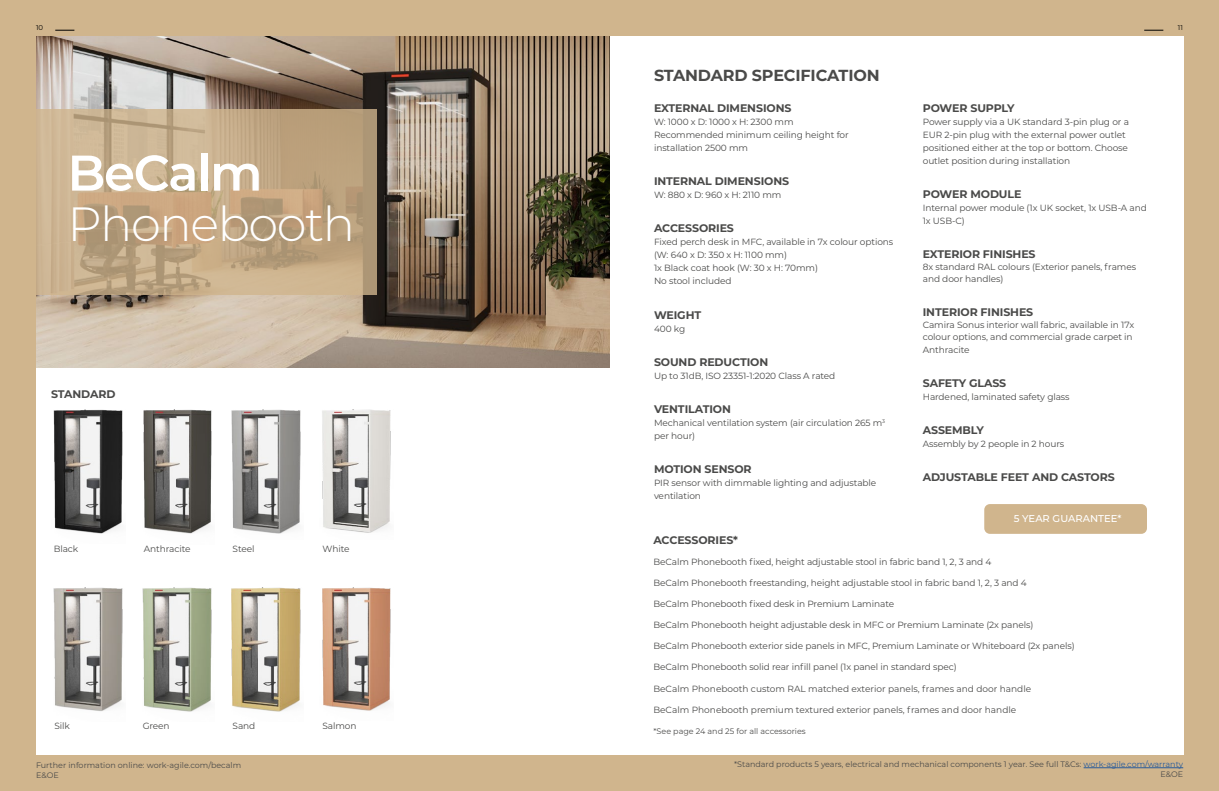
<style>
.page{position:relative;width:1219px;height:791px;background:#fff}
.page>*{position:absolute;margin:0;border:0;box-sizing:border-box;transform-origin:0 0}
.t1{font:600 50px "Montserrat";letter-spacing:-.03em;color:#fff}
.t2{font:300 48px "Montserrat";letter-spacing:-.03em;color:#fff}
.t3{font:700 16px "Montserrat";letter-spacing:-.01em;color:#4a4a49}
.t4{font:700 11px "Montserrat";letter-spacing:-.01em;color:#4a4a49}
.t5{font:500 10px "Montserrat";color:#fff}
.t6{font:9px/13px "Montserrat";letter-spacing:-.01em;color:#4a4a49}
.t7{font:8px/9.6px "Montserrat";color:#4a4a49;text-align:right}
.t8{font:7px "Montserrat";color:#000}
.s1{color:#275b9b}
</style>
<div class="page">
<div style="left:610px;top:0;width:609px;height:791px;background:#d0b58d"></div>
<div style="left:610px;top:36px;width:573px;height:719px;background:#fff"></div>
<hr style="left:1084px;top:767px;width:99px;height:1px;background:#275b9b">
<svg style="left:1144px;top:30px;width:19px;height:1px"></svg>
<div style="left:0;top:0;width:609px;height:791px;background:#d0b58d"></div>
<svg style="left:55px;top:30px;width:19px;height:1px"></svg>
<div style="left:36px;top:36px;width:573px;height:719px;background:#fff"></div>
<img style="left:36px;top:36px;width:573px;height:331px">
<svg style="left:36px;top:109px;width:341px;height:185px;background:#c2a886"></svg>
<div style="left:984px;top:504px;width:163px;height:30px;background:#d0b58d;border-radius:6px"></div>
<img style="left:143px;top:587px;width:69px;height:125px">
<img style="left:143px;top:409px;width:69px;height:125px">
<img style="left:54px;top:587px;width:69px;height:124px">
<img style="left:53px;top:409px;width:70px;height:125px">
<img style="left:231px;top:587px;width:70px;height:125px">
<img style="left:231px;top:409px;width:70px;height:125px">
<img style="left:322px;top:587px;width:69px;height:124px">
<img style="left:322px;top:409px;width:69px;height:124px">
<p class="t8" style="left:36px;top:23px;width:9px">10</p>
<h1 class="t1" style="left:67px;top:137px;width:197px">BeCalm</h1>
<h2 class="t2" style="left:67px;top:191px;width:289px">Phonebooth</h2>
<p class="t4" style="left:51px;top:386px;width:66px">STANDARD</p>
<p class="t6" style="left:54px;top:542px;width:26px">Black</p>
<p class="t6" style="left:144px;top:542px;width:48px">Anthracite</p>
<p class="t6" style="left:233px;top:542px;width:23px">Steel</p>
<p class="t6" style="left:322px;top:542px;width:29px">White</p>
<p class="t6" style="left:54px;top:719px;width:17px">Silk</p>
<p class="t6" style="left:143px;top:719px;width:29px">Green</p>
<p class="t6" style="left:233px;top:719px;width:24px">Sand</p>
<p class="t6" style="left:322px;top:719px;width:36px">Salmon</p>
<p class="t7" style="left:36px;top:760px;width:207px;text-align:left">Further information online: work-agile.com/becalm<br>E&amp;OE</p>
<h3 class="t3" style="left:654px;top:63px;width:227px">STANDARD SPECIFICATION</h3>
<p class="t4" style="left:654px;top:100px;width:139px">EXTERNAL DIMENSIONS</p>
<p class="t6" style="left:654px;top:115px;width:196px">W: 1000 x D: 1000 x H: 2300 mm<br>Recommended minimum ceiling height for installation 2500 mm</p>
<p class="t4" style="left:654px;top:174px;width:137px">INTERNAL DIMENSIONS</p>
<p class="t6" style="left:654px;top:188px;width:129px">W: 880 x D: 960 x H: 2110 mm</p>
<p class="t4" style="left:654px;top:221px;width:81px">ACCESSORIES</p>
<p class="t6" style="left:654px;top:235px;width:241px">Fixed perch desk in MFC, available in 7x colour options (W: 640 x D: 350 x H: 1100 mm)<br>1x Black coat hook (W: 30 x H: 70mm)<br>No stool included</p>
<p class="t4" style="left:654px;top:307px;width:49px">WEIGHT</p>
<p class="t6" style="left:654px;top:321px;width:33px">400 kg</p>
<p class="t4" style="left:654px;top:354px;width:116px">SOUND REDUCTION</p>
<p class="t6" style="left:654px;top:369px;width:183px">Up to 31dB, ISO 23351-1:2020 Class A rated</p>
<p class="t4" style="left:654px;top:401px;width:78px">VENTILATION</p>
<p class="t6" style="left:654px;top:416px;width:233px">Mechanical ventilation system (air circulation 265 m<sup>3 </sup>per hour)</p>
<p class="t4" style="left:654px;top:461px;width:99px">MOTION SENSOR</p>
<p class="t6" style="left:654px;top:476px;width:224px">PIR sensor with dimmable lighting and adjustable ventilation</p>
<p class="t4" style="left:923px;top:100px;width:93px">POWER SUPPLY</p>
<p class="t6" style="left:923px;top:115px;width:208px">Power supply via a UK standard 3-pin plug or a EUR 2-pin plug with the external power outlet positioned either at the top or bottom. Choose outlet position during installation</p>
<p class="t4" style="left:923px;top:187px;width:100px">POWER MODULE</p>
<p class="t6" style="left:923px;top:201px;width:226px">Internal power module (1x UK socket, 1x USB-A and<br>1x USB-C)</p>
<p class="t4" style="left:923px;top:247px;width:114px">EXTERIOR FINISHES</p>
<p class="t6" style="left:923px;top:261px;width:215px;line-height:12px">8x standard RAL colours (Exterior panels, frames and door handles)</p>
<p class="t4" style="left:923px;top:304px;width:112px">INTERIOR FINISHES</p>
<p class="t6" style="left:923px;top:318px;width:213px;line-height:12px">Camira Sonus interior wall fabric, available in 17x colour options, and commercial grade carpet in</p>
<p class="t6" style="left:923px;top:342px;width:48px">Anthracite</p>
<p class="t4" style="left:923px;top:375px;width:85px">SAFETY GLASS</p>
<p class="t6" style="left:923px;top:390px;width:148px">Hardened, laminated safety glass</p>
<p class="t4" style="left:923px;top:422px;width:63px">ASSEMBLY</p>
<p class="t6" style="left:923px;top:437px;width:143px">Assembly by 2 people in 2 hours</p>
<p class="t4" style="left:923px;top:469px;width:193px">ADJUSTABLE FEET AND CASTORS</p>
<p class="t5" style="left:1014px;top:512px;width:109px">5 YEAR GUARANTEE*</p>
<p class="t4" style="left:653px;top:532px;width:86px">ACCESSORIES*</p>
<p class="t6" style="left:653px;top:555px;width:340px">BeCalm Phonebooth fixed, height adjustable stool in fabric band 1, 2, 3 and 4</p>
<p class="t6" style="left:653px;top:576px;width:375px">BeCalm Phonebooth freestanding, height adjustable stool in fabric band 1, 2, 3 and 4</p>
<p class="t6" style="left:653px;top:597px;width:242px">BeCalm Phonebooth fixed desk in Premium Laminate</p>
<p class="t6" style="left:653px;top:618px;width:381px">BeCalm Phonebooth height adjustable desk in MFC or Premium Laminate (2x panels)</p>
<p class="t6" style="left:653px;top:639px;width:423px">BeCalm Phonebooth exterior side panels in MFC, Premium Laminate or Whiteboard (2x panels)</p>
<p class="t6" style="left:653px;top:660px;width:305px">BeCalm Phonebooth solid rear infill panel (1x panel in standard spec)</p>
<p class="t6" style="left:653px;top:681px;width:379px">BeCalm Phonebooth custom RAL matched exterior panels, frames and door handle</p>
<p class="t6" style="left:653px;top:703px;width:364px">BeCalm Phonebooth premium textured exterior panels, frames and door handle</p>
<p class="t7" style="left:653px;top:726px;width:154px">*See page 24 and 25 for all accessories</p>
<p class="t8" style="left:1178px;top:23px;width:7px">11</p>
<p class="t7" style="left:734px;top:759px;width:451px">*Standard products 5 years, electrical and mechanical components 1 year. See full T&amp;Cs: <span class="s1">work-agile.com/warranty<br></span>E&amp;OE</p>
</div>
